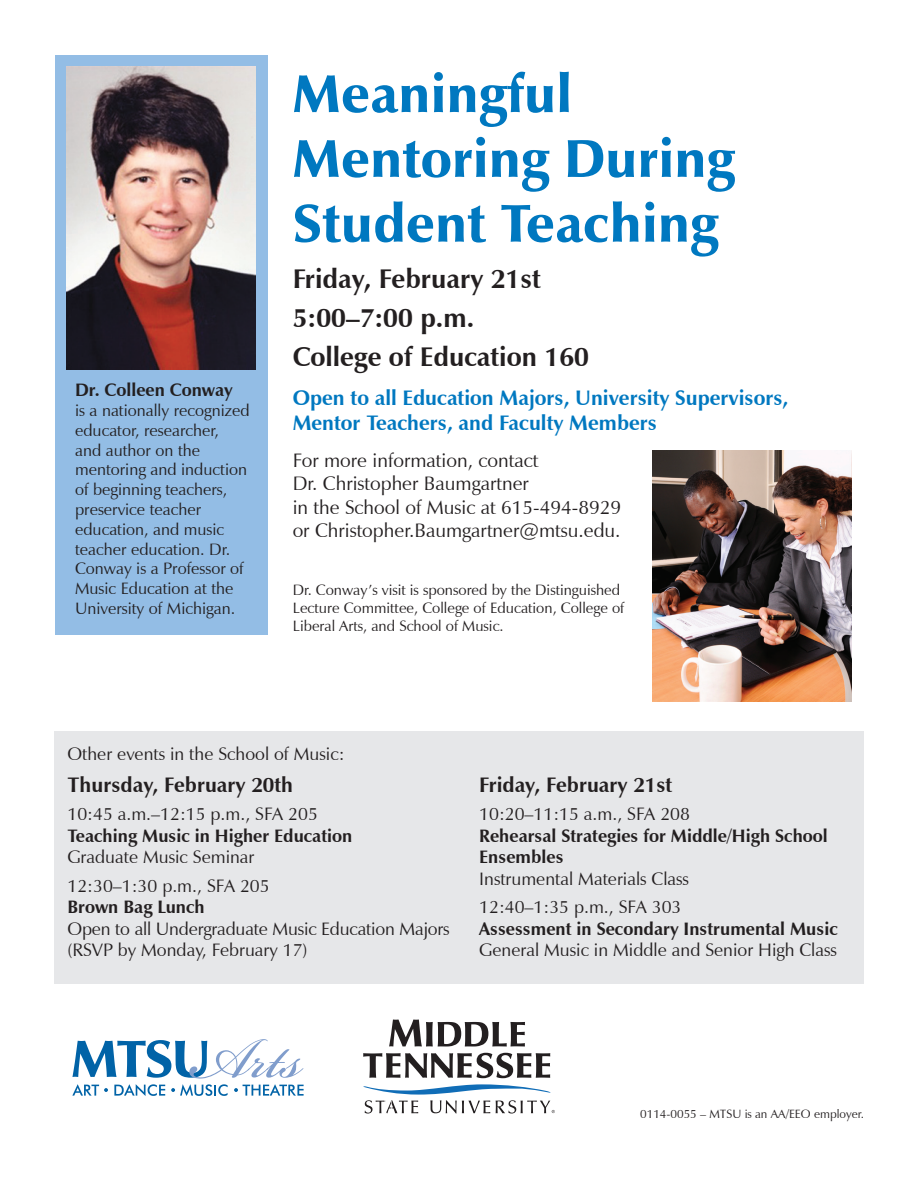
<style>
.page{position:relative;width:918px;height:1188px;background:#fff}
.page>*{position:absolute;margin:0;border:0;box-sizing:border-box;transform-origin:0 0}
.t1{font:900 54px/64.8px "Zapf Humanist 601 BT";letter-spacing:.005em;color:#0078c0}
.t2{font:700 27px/39.2px "Zapf Humanist 601 BT";color:#231f20}
.t3{font:700 21px/25.2px "Zapf Humanist 601 BT";color:#0078c0}
.t4{font:700 21px "Zapf Humanist 601 BT";color:#231f20}
.t5{font:19.5px/23.4px "Zapf Humanist 601 BT";color:#231f20}
.t6{font:18px/28.3px "Zapf Humanist 601 BT";color:#231f20}
.t7{font:700 18px/21.6px "Zapf Humanist 601 BT";color:#231f20}
.t8{font:16.5px/19.8px "Zapf Humanist 601 BT";color:#231f20}
.t9{font:15px/18px "Zapf Humanist 601 BT";color:#231f20}
.t10{font:12px "Zapf Humanist 601 BT";color:#231f20}
</style>
<div class="page">
<div style="left:54px;top:732px;width:810px;height:252px;background:#e6e7e9"></div>
<div style="left:55px;top:55px;width:213px;height:580px;background:#93bde5"></div>
<svg style="left:72px;top:1039px;width:232px;height:57px"></svg>
<svg style="left:389px;top:1020px;width:136px;height:26px"></svg>
<svg style="left:363px;top:1053px;width:187px;height:25px"></svg>
<svg style="left:363px;top:1084px;width:192px;height:30px"></svg>
<img style="left:67px;top:67px;width:189px;height:302px">
<img style="left:653px;top:450px;width:198px;height:252px">
<p class="t7" style="left:75px;top:379px;width:159px">Dr. Colleen Conway</p>
<p class="t8" style="left:75px;top:400px;width:176px">is a nationally recognized educator, researcher,<br>and author on the mentoring and induction of beginning teachers, preservice teacher education, and music teacher education. Dr.<br>Conway is a Professor of<br>Music Education at the<br>University of Michigan.</p>
<h1 class="t1" style="left:293px;top:61px;width:443px">Meaningful<br>Mentoring During<br>Student Teaching</h1>
<h2 class="t2" style="left:293px;top:259px;width:298px">Friday, February 21st<br>5:00–7:00 p.m.<br>College of Education 160</h2>
<p class="t3" style="left:293px;top:385px;width:497px">Open to all Education Majors, University Supervisors,<br>Mentor Teachers, and Faculty Members</p>
<p class="t5" style="left:293px;top:448px;width:330px">For more information, contact<br>Dr. Christopher Baumgartner<br>in the School of Music at 615-494-8929 or Christopher.Baumgartner@mtsu.edu.</p>
<p class="t9" style="left:293px;top:581px;width:333px">Dr. Conway’s visit is sponsored by the Distinguished<br>Lecture Committee, College of Education, College of<br>Liberal Arts, and School of Music.</p>
<p class="t6" style="left:68px;top:739px;width:279px">Other events in the School of Music:</p>
<p class="t4" style="left:68px;top:771px;width:227px">Thursday, February 20th</p>
<p class="t6" style="left:68px;top:800px;width:252px">10:45 a.m.–12:15 p.m., SFA 205</p>
<p class="t7" style="left:68px;top:825px;width:286px">Teaching Music in Higher Education</p>
<p class="t6" style="left:68px;top:843px;width:204px">Graduate Music Seminar<br>12:30–1:30 p.m., SFA 205</p>
<p class="t7" style="left:68px;top:896px;width:139px">Brown Bag Lunch</p>
<p class="t6" style="left:68px;top:918px;width:384px;line-height:21.6px">Open to all Undergraduate Music Education Majors (RSVP by Monday, February 17)</p>
<p class="t4" style="left:479px;top:771px;width:195px">Friday, February 21st</p>
<p class="t6" style="left:479px;top:800px;width:212px">10:20–11:15 a.m., SFA 208</p>
<p class="t7" style="left:479px;top:825px;width:350px">Rehearsal Strategies for Middle/High School<br>Ensembles</p>
<p class="t6" style="left:479px;top:864px;width:211px">Instrumental Materials Class<br>12:40–1:35 p.m., SFA 303</p>
<p class="t7" style="left:479px;top:918px;width:360px">Assessment in Secondary Instrumental Music</p>
<p class="t6" style="left:479px;top:936px;width:359px">General Music in Middle and Senior High Class</p>
<p class="t10" style="left:640px;top:1107px;width:225px">0114-0055 – MTSU is an AA/EEO employer.</p>
</div>
